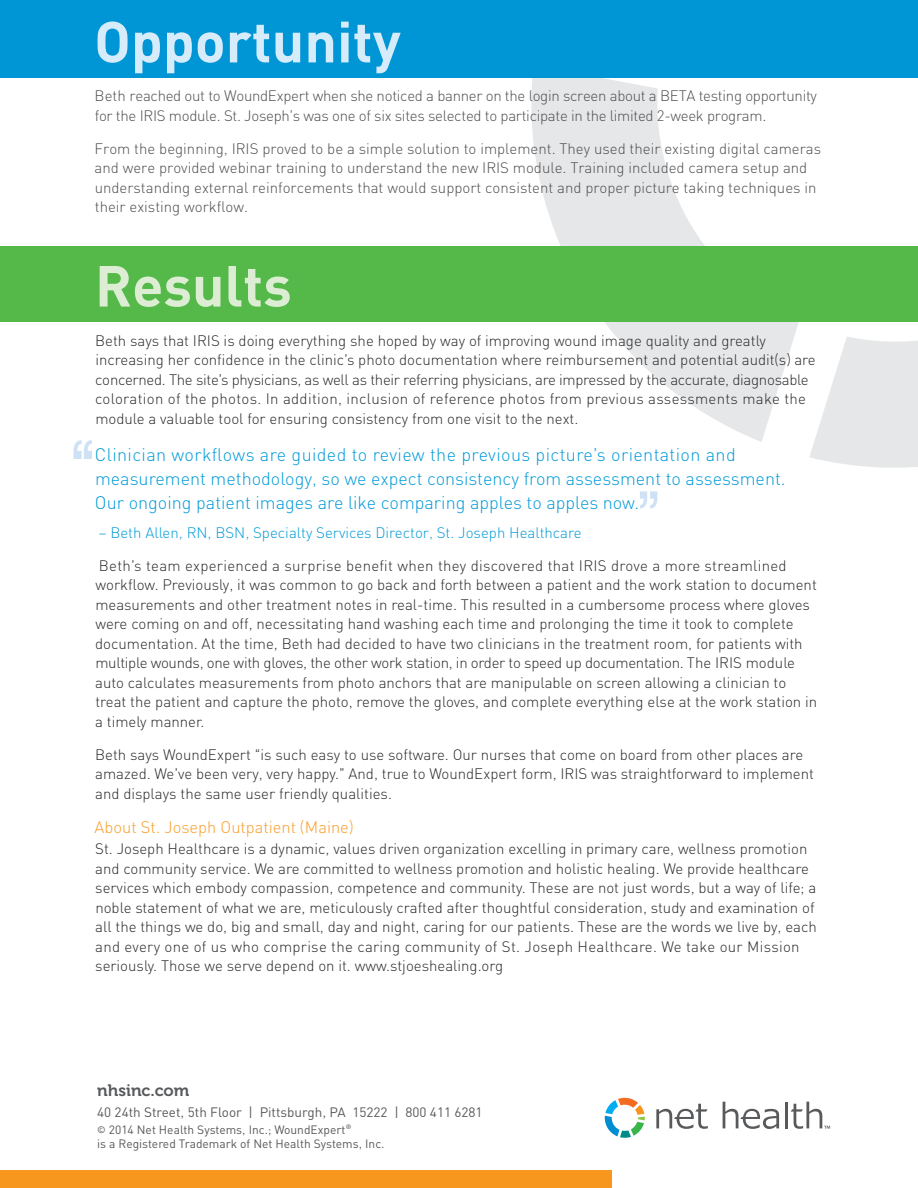
<style>
.page{position:relative;width:918px;height:1188px;background:#fff}
.page>*{position:absolute;margin:0;border:0;box-sizing:border-box;transform-origin:0 0}
.t1{font:700 57px "PNC Sans";color:#d7ecfa}
.t2{font:700 57px "PNC Sans";color:#dcedd4}
.t3{font:300 18px/24px "PNC Sans";color:#009ad8}
.t4{font:300 16.5px "PNC Sans";color:#f99c28}
.t5{font:16.5px "Museo 700";color:#58595b}
.t6{font:300 15px/19.5px "PNC Sans";color:#292829}
.t7{font:300 15px/19.5px "PNC Sans";color:#4d4d4f}
.t8{font:300 15px/19.5px "PNC Sans";letter-spacing:-.02em;color:#4d4d4f}
.t9{font:300 15px "PNC Sans";color:#009ad8}
.t10{font:13.5px "PNC Sans";color:#58595b}
.t11{font:12px/14.4px "PNC Sans";color:#58595b}
</style>
<div class="page">
<svg style="left:809px;top:337px;width:109px;height:131px"></svg>
<svg style="left:531px;top:78px;width:268px;height:364px"></svg>
<div style="left:0;top:0;width:918px;height:78px;background:#0096d6"></div>
<div style="left:0;top:246px;width:918px;height:76px;background:#54b948"></div>
<div style="left:0;top:1171px;width:612px;height:17px;background:#f8971d"></div>
<svg style="left:605px;top:1098px;width:40px;height:40px"></svg>
<svg style="left:656px;top:1104px;width:52px;height:25px"></svg>
<svg style="left:723px;top:1102px;width:56px;height:27px"></svg>
<hr style="left:785px;top:1102px;width:3px;height:26px;background:#58595b">
<svg style="left:791px;top:1102px;width:39px;height:27px"></svg>
<svg style="left:74px;top:440px;width:18px;height:19px"></svg>
<svg style="left:640px;top:491px;width:17px;height:17px"></svg>
<h1 class="t1" style="left:94px;top:5px;width:308px">Opportunity</h1>
<p class="t8" style="left:95px;top:86px;width:724px">Beth reached out to WoundExpert when she noticed a banner on the login screen about a BETA testing opportunity for the IRIS module. St. Joseph’s was one of six sites selected to participate in the limited 2-week program.</p>
<p class="t7" style="left:95px;top:139px;width:728px">From the beginning, IRIS proved to be a simple solution to implement. They used their existing digital cameras and were provided webinar training to understand the new IRIS module. Training included camera setup and understanding external reinforcements that would support consistent and proper picture taking techniques in their existing workflow.</p>
<h1 class="t2" style="left:95px;top:249px;width:198px">Results</h1>
<p class="t6" style="left:95px;top:330px;width:722px">Beth says that IRIS is doing everything she hoped by way of improving wound image quality and greatly increasing her confidence in the clinic’s photo documentation where reimbursement and potential audit(s) are concerned. The site’s physicians, as well as their referring physicians, are impressed by the accurate, diagnosable coloration of the photos. In addition, inclusion of reference photos from previous assessments make the module a valuable tool for ensuring consistency from one visit to the next.</p>
<p class="t3" style="left:95px;top:442px;width:692px">Clinician workflows are guided to review the previous picture’s orientation and measurement methodology, so we expect consistency from assessment to assessment.<br>Our ongoing patient images are like comparing apples to apples now.</p>
<p class="t9" style="left:99px;top:523px;width:484px">– Beth Allen, RN, BSN, Specialty Services Director, St. Joseph Healthcare</p>
<p class="t6" style="left:95px;top:555px;width:724px">Beth’s team experienced a surprise benefit when they discovered that IRIS drove a more streamlined workflow. Previously, it was common to go back and forth between a patient and the work station to document measurements and other treatment notes in real-time. This resulted in a cumbersome process where gloves were coming on and off, necessitating hand washing each time and prolonging the time it took to complete documentation. At the time, Beth had decided to have two clinicians in the treatment room, for patients with multiple wounds, one with gloves, the other work station, in order to speed up documentation. The IRIS module auto calculates measurements from photo anchors that are manipulable on screen allowing a clinician to treat the patient and capture the photo, remove the gloves, and complete everything else at the work station in a timely manner.</p>
<p class="t6" style="left:95px;top:744px;width:720px">Beth says WoundExpert “is such easy to use software. Our nurses that come on board from other places are amazed. We’ve been very, very happy.” And, true to WoundExpert form, IRIS was straightforward to implement and displays the same user friendly qualities.</p>
<p class="t4" style="left:95px;top:817px;width:260px">About St. Joseph Outpatient (Maine)</p>
<p class="t6" style="left:95px;top:839px;width:723px">St. Joseph Healthcare is a dynamic, values driven organization excelling in primary care, wellness promotion and community service. We are committed to wellness promotion and holistic healing. We provide healthcare services which embody compassion, competence and community. These are not just words, but a way of life; a noble statement of what we are, meticulously crafted after thoughtful consideration, study and examination of all the things we do, big and small, day and night, caring for our patients. These are the words we live by, each and every one of us who comprise the caring community of St. Joseph Healthcare. We take our Mission seriously. Those we serve depend on it. www.stjoeshealing.org</p>
<p class="t5" style="left:97px;top:1081px;width:94px">nhsinc.com</p>
<p class="t10" style="left:97px;top:1104px;width:387px">40 24th Street, 5th Floor | Pittsburgh, PA 15222 | 800 411 6281</p>
<p class="t11" style="left:97px;top:1122px;width:289px">© 2014 Net Health Systems, Inc.; WoundExpert®<br>is a Registered Trademark of Net Health Systems, Inc.</p>
</div>
